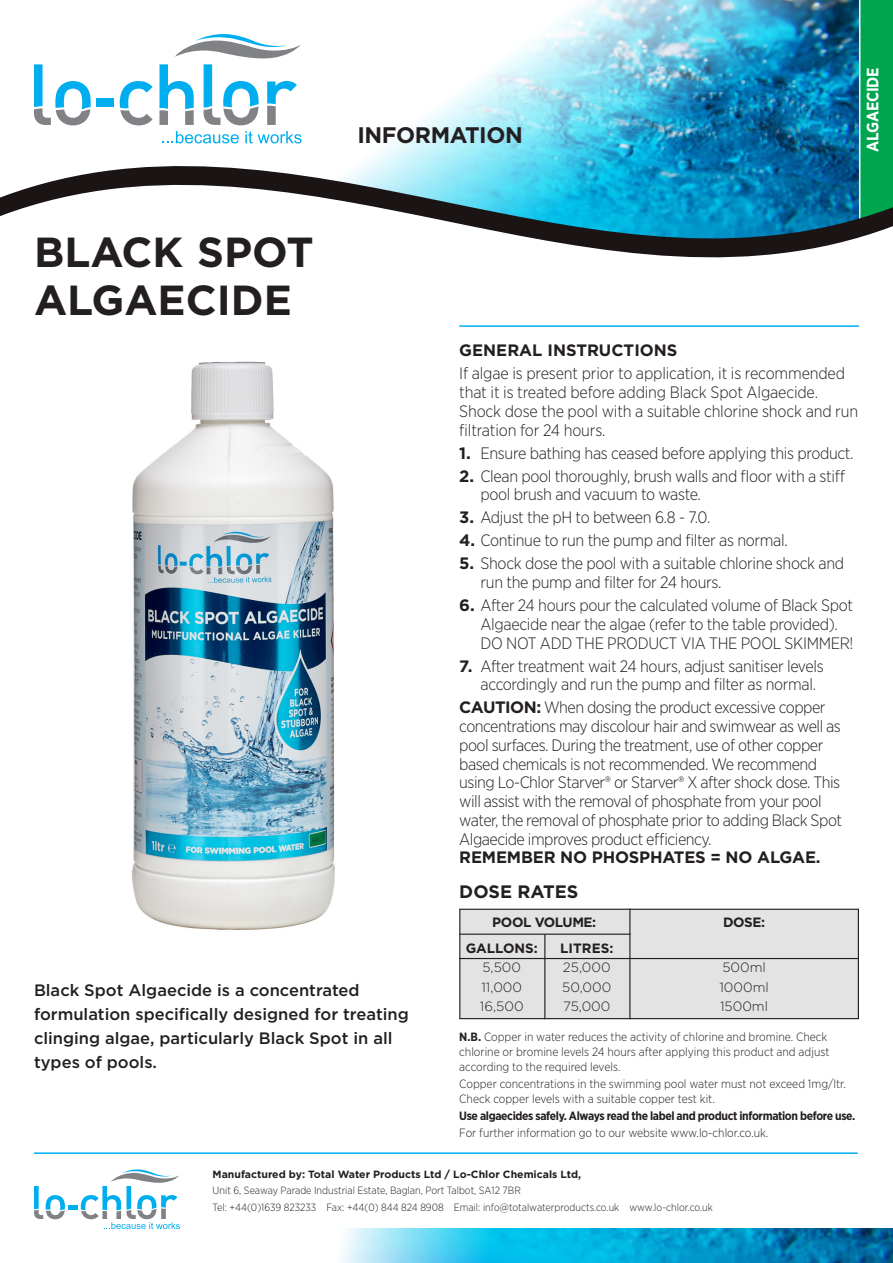
<style>
.page{position:relative;width:893px;height:1263px;background:#fff}
.page>*{position:absolute;margin:0;border:0;box-sizing:border-box;transform-origin:0 0}
.t1{font:700 42px/48px "Gotham";color:#231f20}
.t2{font:700 22.5px "Gotham";letter-spacing:-.02em;color:#231f20}
.t3{font:700 18px "Gotham";color:#231f20}
.t4{font:300 16.5px/18.8px "Gotham Narrow";letter-spacing:-.02em;color:#231f20}
.t5{font:500 16.5px/24px "Gotham";color:#231f20}
.t6{font:700 16.5px "Gotham";color:#231f20}
.t7{font:700 16.5px "Gotham Narrow";letter-spacing:-.01em;color:#fff}
.t8{font:300 13.5px "Gotham";color:#231f20}
.t9{font:700 13.5px "Gotham";letter-spacing:-.03em;color:#231f20}
.t10{font:700 13.5px "Gotham";color:#231f20}
.t11{font:300 12px/15px "Gotham Narrow";color:#231f20}
.t12{font:700 12px "Gotham Narrow";letter-spacing:-.03em;color:#231f20}
.t13{font:300 10.5px "Gotham Narrow";color:#231f20}
.t14{font:700 10.5px "Gotham";color:#231f20}
.s1{font-family:"Gotham";font-weight:700}
.s2{font-weight:700}
</style>
<div class="page">
<div style="left:460px;top:909px;width:398px;height:110px;background:#e3e3e4"></div>
<div style="left:459px;top:909px;width:400px;height:110px;border:1px solid #231f20"></div>
<img style="left:484px;top:0;width:375px;height:77px">
<svg style="left:34px;top:64px;width:9px;height:13px"></svg>
<svg style="left:159px;top:64px;width:9px;height:13px"></svg>
<svg style="left:204px;top:64px;width:9px;height:13px"></svg>
<svg style="left:174px;top:34px;width:127px;height:24px"></svg>
<svg style="left:34px;top:1169px;width:146px;height:60px"></svg>
<div style="left:860px;top:0;width:33px;height:77px;background:#00a54f"></div>
<hr style="left:544px;top:934px;width:1px;height:85px;background:#231f20">
<hr style="left:459px;top:958px;width:400px;height:1px;background:#231f20">
<hr style="left:629px;top:909px;width:1px;height:110px;background:#231f20">
<svg style="left:0;top:77px;width:893px;height:181px"></svg>
<img style="left:131px;top:361px;width:204px;height:569px">
<hr style="left:459px;top:325px;width:400px;height:2px;background:#00aeef">
<hr style="left:34px;top:1152px;width:824px;height:2px;background:#00aeef">
<img style="left:342px;top:1229px;width:551px;height:34px">
<hr style="left:459px;top:933px;width:171px;height:2px;background:#231f20">
<p class="t2" style="left:357px;top:121px;width:167px">INFORMATION</p>
<p class="t7" style="left:862px;top:152px;width:87px;rotate:-90deg">ALGAECIDE</p>
<p class="t1" style="left:34px;top:228px;width:281px">BLACK SPOT<br>ALGAECIDE</p>
<p class="t5" style="left:34px;top:977px;width:376px">Black Spot Algaecide is a concentrated formulation specifically designed for treating clinging algae, particularly Black Spot in all types of pools.</p>
<p class="t6" style="left:459px;top:339px;width:220px">GENERAL INSTRUCTIONS</p>
<p class="t4" style="left:459px;top:364px;width:400px">If algae is present prior to application, it is recommended that it is treated before adding Black Spot Algaecide.<br>Shock dose the pool with a suitable chlorine shock and run filtration for 24 hours.</p>
<p class="t4" style="left:459px;top:443px;width:396px"><span class="s1">1.</span> Ensure bathing has ceased before applying this product.</p>
<p class="t4" style="left:480px;top:466px;width:366px;text-indent:-21px"><span class="s1">2.</span> Clean pool thoroughly, brush walls and floor with a stiff pool brush and vacuum to waste.</p>
<p class="t4" style="left:459px;top:508px;width:253px"><span class="s1">3.</span> Adjust the pH to between 6.8 - 7.0.</p>
<p class="t4" style="left:459px;top:531px;width:330px"><span class="s1">4.</span> Continue to run the pump and filter as normal.</p>
<p class="t4" style="left:480px;top:554px;width:365px;text-indent:-21px"><span class="s1">5.</span> Shock dose the pool with a suitable chlorine shock and run the pump and filter for 24 hours.</p>
<p class="t4" style="left:480px;top:595px;width:374px;text-indent:-21px"><span class="s1">6.</span> After 24 hours pour the calculated volume of Black Spot<br>Algaecide near the algae (refer to the table provided).<br>DO NOT ADD THE PRODUCT VIA THE POOL SKIMMER!</p>
<p class="t4" style="left:480px;top:656px;width:345px;text-indent:-21px"><span class="s1">7.</span> After treatment wait 24 hours, adjust sanitiser levels accordingly and run the pump and filter as normal.</p>
<p class="t4" style="left:459px;top:698px;width:384px"><span class="s1">CAUTION:</span> When dosing the product excessive copper concentrations may discolour hair and swimwear as well as pool surfaces. During the treatment, use of other copper based chemicals is not recommended. We recommend using Lo-Chlor Starver® or Starver® X after shock dose. This will assist with the removal of phosphate from your pool water, the removal of phosphate prior to adding Black Spot Algaecide improves product efficiency.<br><span class="s1">REMEMBER NO PHOSPHATES = NO ALGAE.</span></p>
<p class="t3" style="left:459px;top:879px;width:121px">DOSE RATES</p>
<p class="t9" style="left:492px;top:913px;width:105px">POOL VOLUME:</p>
<p class="t10" style="left:466px;top:939px;width:74px">GALLONS:</p>
<p class="t8" style="left:482px;top:959px;width:40px">5,500</p>
<p class="t8" style="left:481px;top:978px;width:42px">11,000</p>
<p class="t8" style="left:480px;top:998px;width:45px">16,500</p>
<p class="t9" style="left:560px;top:939px;width:55px">LITRES:</p>
<p class="t8" style="left:563px;top:959px;width:49px">25,000</p>
<p class="t8" style="left:562px;top:978px;width:51px">50,000</p>
<p class="t8" style="left:563px;top:998px;width:49px">75,000</p>
<p class="t9" style="left:723px;top:913px;width:44px">DOSE:</p>
<p class="t8" style="left:722px;top:959px;width:45px">500ml</p>
<p class="t8" style="left:719px;top:978px;width:51px">1000ml</p>
<p class="t8" style="left:720px;top:998px;width:50px">1500ml</p>
<p class="t11" style="left:459px;top:1029px;width:372px"><span class="s2">N.B.</span> Copper in water reduces the activity of chlorine and bromine. Check chlorine or bromine levels 24 hours after applying this product and adjust according to the required levels.</p>
<p class="t11" style="left:459px;top:1076px;width:388px">Copper concentrations in the swimming pool water must not exceed 1mg/ltr.<br>Check copper levels with a suitable copper test kit.</p>
<p class="t12" style="left:459px;top:1108px;width:398px">Use algaecides safely. Always read the label and product information before use.</p>
<p class="t11" style="left:459px;top:1125px;width:311px">For further information go to our website www.lo-chlor.co.uk.</p>
<p class="t14" style="left:213px;top:1167px;width:370px">Manufactured by: Total Water Products Ltd / Lo-Chlor Chemicals Ltd,</p>
<p class="t13" style="left:213px;top:1184px;width:310px">Unit 6, Seaway Parade Industrial Estate, Baglan, Port Talbot, SA12 7BR</p>
<p class="t13" style="left:213px;top:1201px;width:502px">Tel: +44(0)1639 823233 Fax: +44(0) 844 824 8908 Email: info@totalwaterproducts.co.uk www.lo-chlor.co.uk</p>
</div>
